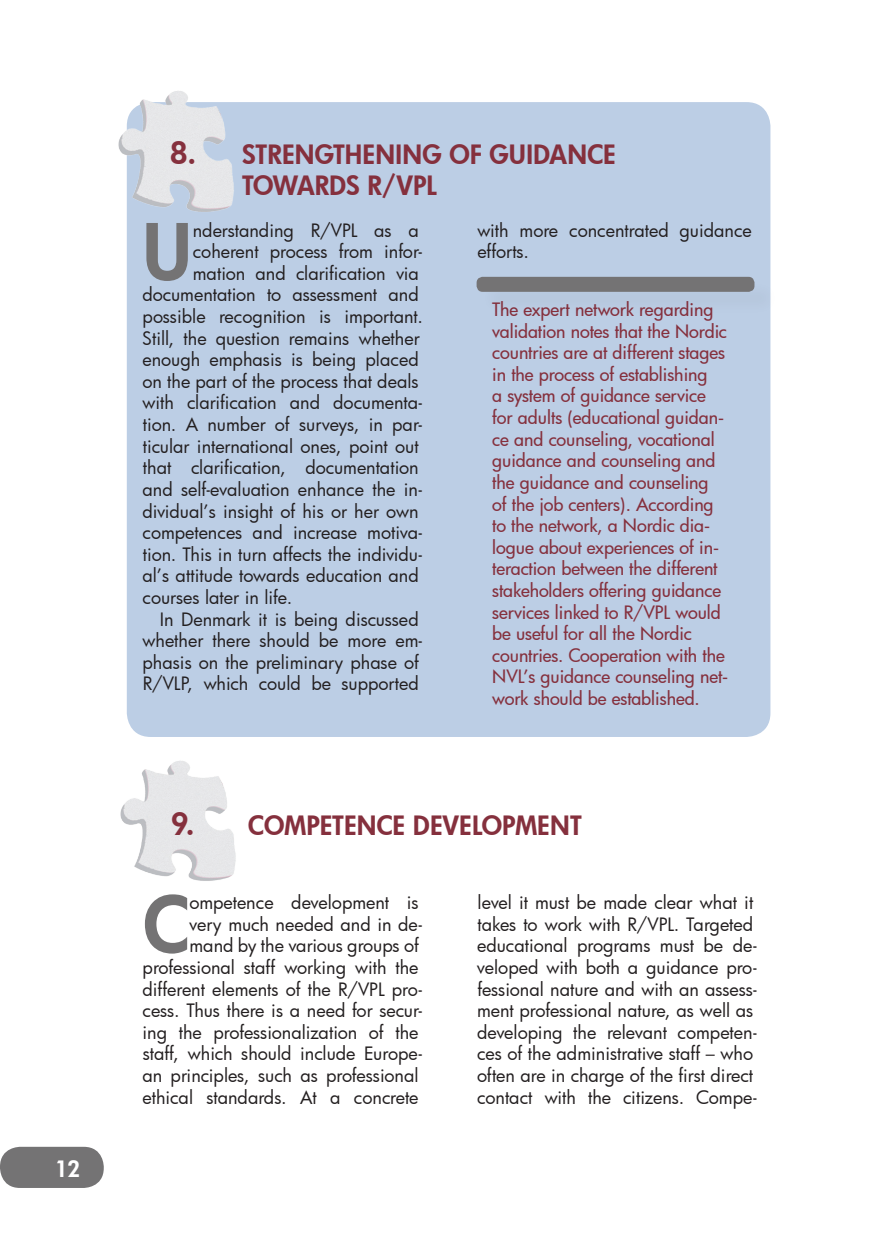
<style>
.page{position:relative;width:896px;height:1248px;background:#fff}
.page>*{position:absolute;margin:0;border:0;box-sizing:border-box;transform-origin:0 0}
.t1{font:800 75.4px "Futura";color:#747374}
.t2{font:800 30px "Futura";color:#85303d}
.t3{font:800 26px/31.2px "Futura";letter-spacing:.005em;color:#85303d}
.t4{font:800 22px "Futura";color:#fff}
.t5{font:18px/21.6px "Futura";color:#231f20}
.t6{font:500 18px/21.6px "Futura";letter-spacing:-.005em;color:#85303d}
.s1{font-size:26px}
.s2{font-size:30px}
</style>
<div class="page">
<div style="left:0;top:1146px;width:104px;height:41px;background:#747374;border-radius:20px"></div>
<div style="left:127px;top:102px;width:643px;height:635px;background:#bccee5;border-radius:24px"></div>
<img style="left:118px;top:91px;width:116px;height:137px">
<img style="left:120px;top:761px;width:116px;height:120px">
<div style="left:479px;top:279px;width:299px;height:38px;background:#b9cae1"></div>
<div style="left:476px;top:277px;width:278px;height:15px;background:#747374;border-radius:6px"></div>
<p class="t4" style="left:55px;top:1153px;width:27px">12</p>
<h2 class="t2" style="left:170px;top:132px;width:56px">8. <span class="s1">ST</span></h2>
<h3 class="t3" style="left:242px;top:138px;width:375px;text-indent:25px">RENGTHEN ING OF GUIDANCE<br>TOWARDS R/VPL</h3>
<h1 class="t1" style="left:142px;top:201px;width:43px">U</h1>
<p class="t5" style="left:193px;top:219px;width:227px">nderstanding R/VPL as a</p>
<p class="t5" style="left:193px;top:240px;width:231px">coherent process from infor-</p>
<p class="t5" style="left:193px;top:262px;width:227px">mation and clarification via</p>
<p class="t5" style="left:142px;top:283px;width:278px">documentation to assessment and</p>
<p class="t5" style="left:143px;top:305px;width:282px">possible recognition is important.</p>
<p class="t5" style="left:142px;top:327px;width:279px">Still, the question remains whether</p>
<p class="t5" style="left:142px;top:348px;width:278px">enough emphasis is being placed</p>
<p class="t5" style="left:142px;top:370px;width:278px">on the part of the process that deals</p>
<p class="t5" style="left:142px;top:391px;width:282px">with clarification and documenta-</p>
<p class="t5" style="left:143px;top:413px;width:281px">tion. A number of surveys, in par-</p>
<p class="t5" style="left:143px;top:435px;width:277px">ticular international ones, point out</p>
<p class="t5" style="left:143px;top:456px;width:277px">that clarification, documentation</p>
<p class="t5" style="left:142px;top:478px;width:281px">and self-evaluation enhance the in-</p>
<p class="t5" style="left:142px;top:499px;width:278px">dividual’s insight of his or her own</p>
<p class="t5" style="left:142px;top:521px;width:281px">competences and increase motiva-</p>
<p class="t5" style="left:143px;top:543px;width:281px">tion. This in turn affects the individu-</p>
<p class="t5" style="left:142px;top:564px;width:278px">al’s attitude towards education and</p>
<p class="t5" style="left:142px;top:586px;width:151px">courses later in life.</p>
<p class="t5" style="left:160px;top:607px;width:260px">In Denmark it is being discussed</p>
<p class="t5" style="left:142px;top:629px;width:281px">whether there should be more em-</p>
<p class="t5" style="left:143px;top:651px;width:278px">phasis on the preliminary phase of</p>
<p class="t5" style="left:143px;top:672px;width:277px">R/VLP, which could be supported</p>
<p class="t5" style="left:477px;top:219px;width:276px">with more concentrated guidance efforts.</p>
<p class="t6" style="left:492px;top:298px;width:237px">The expert network regarding validation notes that the Nordic countries are at different stages in the process of establishing<br>a system of guidance service for adults (educational guidan&shy;ce and counseling, vocational guidance and counseling and the guidance and counseling<br>of the job centers). According to the network, a Nordic dia&shy;logue about experiences of in&shy;teraction between the different stakeholders offering guidance services linked to R/VPL would be useful for all the Nordic countries. Cooperation with the<br>NVL’s guidance counseling net&shy;work should be established.</p>
<h3 class="t3" style="left:171px;top:809px;width:395px"><span class="s2">9.</span> COMPETENCE DEVELOPMENT</h3>
<p class="t5" style="left:142px;top:891px;width:281px;text-align:right">ompetence development is<br>very much needed and in de&shy;mand by the various groups of professional staff working with the different elements of the R/VPL pro&shy;cess. Thus there is a need for secur&shy;ing the professionalization of the staff, which should include Europe&shy;an principles, such as professional ethical standards. At a concrete</p>
<h1 class="t1" style="left:143px;top:873px;width:47px">C</h1>
<p class="t5" style="left:477px;top:891px;width:281px">level it must be made clear what it takes to work with R/VPL. Targeted educational programs must be de&shy;veloped with both a guidance pro&shy;fessional nature and with an assess&shy;ment professional nature, as well as developing the relevant competen&shy;ces of the administrative staff – who often are in charge of the first direct contact with the citizens. Compe-</p>
</div>
